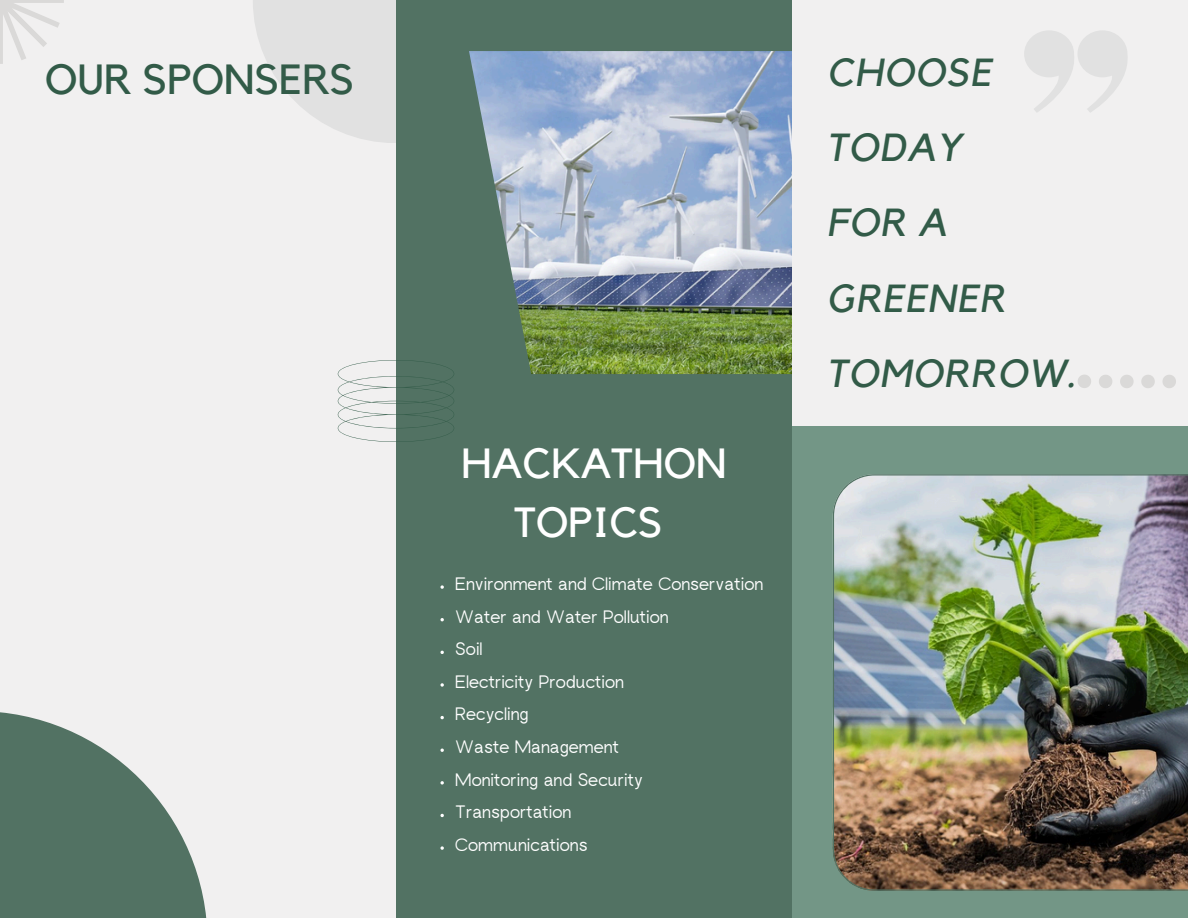
<style>
.page{position:relative;width:1188px;height:918px;background:#f1f0f0}
.page>*{position:absolute;margin:0;border:0;box-sizing:border-box;transform-origin:0 0}
.t1{font:42px/58.5px "Kollektif";color:#fff;text-align:center}
.t2{font:42px "Kollektif";color:#325b48}
.t3{font:italic 39px/75.3px "Kollektif";letter-spacing:.03em;color:#325b48}
.t4{font:18px "rugratssans";color:#fff}
</style>
<div class="page">
<div style="left:792px;top:426px;width:396px;height:492px;background:#739686"></div>
<div style="left:396px;top:0;width:396px;height:917px;background:#527263"></div>
<svg style="left:0;top:712px;width:207px;height:206px"></svg>
<img style="left:833px;top:474px;width:355px;height:417px">
<img style="left:469px;top:51px;width:323px;height:323px">
<svg style="left:338px;top:360px;width:116px;height:82px"></svg>
<svg style="left:0;top:0;width:64px;height:64px"></svg>
<svg style="left:253px;top:0;width:143px;height:143px"></svg>
<svg style="left:1024px;top:31px;width:104px;height:81px"></svg>
<svg style="left:1078px;top:375px;width:13px;height:13px"></svg>
<svg style="left:1099px;top:375px;width:13px;height:13px"></svg>
<svg style="left:1120px;top:375px;width:14px;height:13px"></svg>
<svg style="left:1141px;top:375px;width:14px;height:13px"></svg>
<svg style="left:1163px;top:375px;width:13px;height:13px"></svg>
<svg style="left:440px;top:585px;width:4px;height:4px"></svg>
<svg style="left:440px;top:618px;width:4px;height:3px"></svg>
<svg style="left:440px;top:651px;width:4px;height:3px"></svg>
<svg style="left:440px;top:683px;width:4px;height:4px"></svg>
<svg style="left:440px;top:716px;width:4px;height:3px"></svg>
<svg style="left:440px;top:749px;width:4px;height:3px"></svg>
<svg style="left:440px;top:781px;width:4px;height:4px"></svg>
<svg style="left:440px;top:814px;width:4px;height:3px"></svg>
<svg style="left:440px;top:846px;width:4px;height:4px"></svg>
<p class="t2" style="left:45px;top:60px;width:311px">OUR SPONSERS</p>
<h1 class="t1" style="left:462px;top:436px;width:266px">HACKATHON<br>TOPICS</h1>
<p class="t4" style="left:455px;top:577px;width:309px">Environment and Climate Conservation</p>
<p class="t4" style="left:455px;top:610px;width:215px">Water and Water Pollution</p>
<p class="t4" style="left:455px;top:643px;width:29px">Soil</p>
<p class="t4" style="left:455px;top:675px;width:170px">Electricity Production</p>
<p class="t4" style="left:455px;top:708px;width:75px">Recycling</p>
<p class="t4" style="left:455px;top:740px;width:165px">Waste Management</p>
<p class="t4" style="left:455px;top:773px;width:189px">Monitoring and Security</p>
<p class="t4" style="left:455px;top:806px;width:118px">Transportation</p>
<h1 class="t4" style="left:455px;top:838px;width:134px">Communications</h1>
<p class="t3" style="left:827px;top:36px;width:251px">CHOOSE<br>TODAY<br>FOR A<br>GREENER<br>TOMORROW.</p>
</div>
